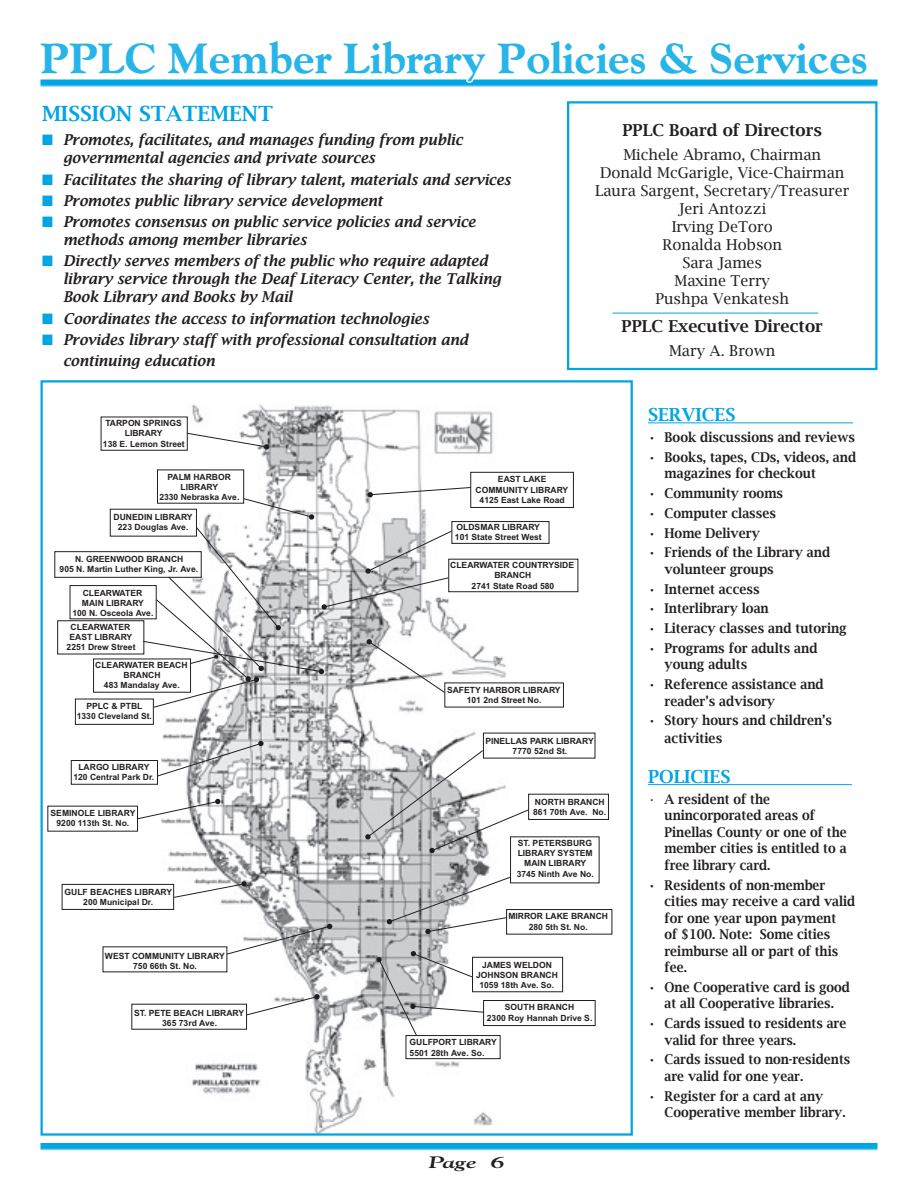
<style>
.page{position:relative;width:918px;height:1188px;background:#fff}
.page>*{position:absolute;margin:0;border:0;box-sizing:border-box;transform-origin:0 0}
.t1{font:800 42.9px "Goudy";color:#27b5e9}
.t2{font:600 21px "Lucida Bright";color:#00a5e3}
.t3{font:600 18px "Lucida Bright";color:#00a5e3}
.t4{font:600 16.5px "Lucida Bright";color:#231f20}
.t5{font:italic 700 16.5px "Goudy";color:#231f20;scale:1.5 1}
.t6{font:italic 600 15px/18px "Lucida Bright";color:#231f20;scale:.95 1}
.t7{font:15px "Lucida Bright";color:#231f20}
.t8{font:600 13.5px/16.5px "Lucida Bright";color:#231f20;scale:.92 1}
.t9{font:600 13.5px/16.5px "Lucida Bright";color:#231f20;scale:.93 1}
.t10{font:700 8.55px/10.2px "Arial";color:#231f20;text-align:center}
.s1{color:#00a5e3}
.s2{font-weight:400}
</style>
<div class="page">
<svg style="left:40px;top:1143px;width:838px;height:8px;fill:#00a7e4"></svg>
<img style="left:47px;top:404px;width:566px;height:729px">
<svg style="left:188px;top:432px;width:82px;height:18px"></svg>
<svg style="left:224px;top:493px;width:91px;height:27px"></svg>
<div style="left:157px;top:470px;width:87px;height:33px;background:#fff"></div>
<div style="left:110px;top:509px;width:87px;height:27px;border:1px solid #231f20"></div>
<div style="left:75px;top:699px;width:79px;height:26px;border:1px solid #231f20"></div>
<div style="left:71px;top:760px;width:87px;height:24px;border:1px solid #231f20"></div>
<div style="left:62px;top:884px;width:112px;height:26px;border:1px solid #231f20"></div>
<svg style="left:173px;top:881px;width:74px;height:17px"></svg>
<svg style="left:137px;top:799px;width:84px;height:21px"></svg>
<svg style="left:157px;top:741px;width:107px;height:36px"></svg>
<svg style="left:246px;top:994px;width:74px;height:22px"></svg>
<svg style="left:226px;top:923px;width:107px;height:32px"></svg>
<div style="left:406px;top:1035px;width:94px;height:24px;border:1px solid #231f20"></div>
<svg style="left:367px;top:487px;width:103px;height:11px"></svg>
<div style="left:470px;top:472px;width:104px;height:36px;border:1px solid #231f20"></div>
<div style="left:452px;top:521px;width:97px;height:23px;border:1px solid #231f20"></div>
<div style="left:449px;top:559px;width:129px;height:33px;background:#fff"></div>
<div style="left:448px;top:559px;width:130px;height:33px;border:1px solid #231f20"></div>
<svg style="left:57px;top:527px;width:433px;height:181px"></svg>
<svg style="left:365px;top:750px;width:165px;height:104px"></svg>
<div style="left:528px;top:794px;width:81px;height:26px;border:1px solid #231f20"></div>
<svg style="left:386px;top:876px;width:125px;height:58px"></svg>
<div style="left:506px;top:909px;width:106px;height:25px;border:1px solid #231f20"></div>
<div style="left:472px;top:957px;width:91px;height:35px;border:1px solid #231f20"></div>
<svg style="left:376px;top:951px;width:109px;height:86px"></svg>
<div style="left:483px;top:1000px;width:112px;height:26px;border:1px solid #231f20"></div>
<div style="left:567px;top:101px;width:311px;height:269px;border:2px solid #00a5e3"></div>
<hr style="left:612px;top:313px;width:206px;height:1px;background:#00a5e3">
<hr style="left:648px;top:422px;width:205px;height:1px;background:#00a5e3">
<hr style="left:648px;top:784px;width:204px;height:1px;background:#00a5e3">
<svg style="left:40px;top:80px;width:838px;height:7px;fill:#00a5e3"></svg>
<svg style="left:341px;top:79px;width:148px;height:5px"></svg>
<svg style="left:657px;top:79px;width:43px;height:25px"></svg>
<p class="t1" style="left:40px;top:33px;width:829px">PPLC Member Library Policies &amp; Services</p>
<p class="t2" style="left:42px;top:101px;width:233px">MISSION STATEMENT</p>
<p class="t6" style="left:63px;top:131px;width:422px;text-indent:-21px"><span class="s1">■</span> Promotes, facilitates, and manages funding from public governmental agencies and private sources</p>
<p class="t6" style="left:42px;top:170px;width:495px"><span class="s1">■</span> Facilitates the sharing of library talent, materials and services</p>
<p class="t6" style="left:42px;top:191px;width:360px"><span class="s1">■</span> Promotes public library service development</p>
<p class="t6" style="left:63px;top:213px;width:436px;text-indent:-21px"><span class="s1">■</span> Promotes consensus on public service policies and service methods among member libraries</p>
<p class="t6" style="left:63px;top:252px;width:463px;text-indent:-21px"><span class="s1">■</span> Directly serves members of the public who require adapted library service through the Deaf Literacy Center, the Talking<br>Book Library and Books by Mail</p>
<p class="t6" style="left:42px;top:309px;width:409px"><span class="s1">■</span> Coordinates the access to information technologies</p>
<p class="t6" style="left:63px;top:329px;width:428px;line-height:21px;text-indent:-21px"><span class="s1">■</span> Provides library staff with professional consultation and continuing education</p>
<p class="t4" style="left:622px;top:120px;width:201px">PPLC Board of Directors</p>
<p class="t7" style="left:623px;top:146px;width:199px">Michele Abramo, Chairman</p>
<p class="t7" style="left:600px;top:164px;width:246px">Donald McGarigle, Vice-Chairman</p>
<p class="t7" style="left:595px;top:182px;width:256px">Laura Sargent, Secretary/Treasurer</p>
<p class="t7" style="left:678px;top:200px;width:90px">Jeri Antozzi</p>
<p class="t7" style="left:672px;top:218px;width:102px">Irving DeToro</p>
<p class="t7" style="left:662px;top:236px;width:121px">Ronalda Hobson</p>
<p class="t7" style="left:682px;top:254px;width:81px">Sara James</p>
<p class="t7" style="left:675px;top:272px;width:97px">Maxine Terry</p>
<p class="t7" style="left:656px;top:290px;width:135px">Pushpa Venkatesh</p>
<p class="t4" style="left:622px;top:317px;width:203px">PPLC Executive Director</p>
<p class="t7" style="left:669px;top:342px;width:108px">Mary A. Brown</p>
<p class="t10" style="left:103px;top:419px;width:83px">TARPON SPRINGS<br>LIBRARY<br>138 E. Lemon Street</p>
<p class="t10" style="left:159px;top:472px;width:82px">PALM HARBOR<br>LIBRARY<br>2330 Nebraska Ave.</p>
<p class="t10" style="left:114px;top:513px;width:81px">DUNEDIN LIBRARY<br>223 Douglas Ave.</p>
<p class="t10" style="left:60px;top:555px;width:140px">N. GREENWOOD BRANCH<br>905 N. Martin Luther King, Jr. Ave.</p>
<p class="t10" style="left:72px;top:588px;width:83px">CLEARWATER<br>MAIN LIBRARY<br>100 N. Osceola Ave.</p>
<p class="t10" style="left:67px;top:623px;width:70px">CLEARWATER<br>EAST LIBRARY<br>2251 Drew Street</p>
<p class="t10" style="left:95px;top:661px;width:94px">CLEARWATER BEACH<br>BRANCH<br>483 Mandalay Ave.</p>
<p class="t10" style="left:77px;top:702px;width:77px">PPLC &amp; PTBL<br>1330 Cleveland St.</p>
<p class="t10" style="left:73px;top:762px;width:82px">LARGO LIBRARY<br>120 Central Park Dr.</p>
<p class="t10" style="left:51px;top:809px;width:86px">SEMINOLE LIBRARY<br>9200 113th St. No.</p>
<p class="t10" style="left:65px;top:887px;width:109px">GULF BEACHES LIBRARY<br>200 Municipal Dr.</p>
<p class="t10" style="left:105px;top:952px;width:121px">WEST COMMUNITY LIBRARY<br>750 66th St. No.</p>
<p class="t10" style="left:134px;top:1008px;width:111px">ST. PETE BEACH LIBRARY<br>365 73rd Ave.</p>
<p class="t10" style="left:476px;top:475px;width:94px">EAST LAKE<br>COMMUNITY LIBRARY<br>4125 East Lake Road</p>
<p class="t10" style="left:455px;top:522px;width:88px;text-align:left">OLDSMAR LIBRARY<br>101 State Street West</p>
<p class="t10" style="left:450px;top:561px;width:125px">CLEARWATER COUNTRYSIDE<br>BRANCH<br>2741 State Road 580</p>
<p class="t10" style="left:447px;top:685px;width:115px">SAFETY HARBOR LIBRARY<br>101 2nd Street No.</p>
<p class="t10" style="left:485px;top:736px;width:110px">PINELLAS PARK LIBRARY<br>7770 52nd St.</p>
<p class="t10" style="left:533px;top:798px;width:74px;text-align:left">NORTH BRANCH<br>861 70th Ave. No.</p>
<p class="t10" style="left:517px;top:838px;width:79px">ST. PETERSBURG<br>LIBRARY SYSTEM<br>MAIN LIBRARY<br>3745 Ninth Ave No.</p>
<p class="t10" style="left:508px;top:912px;width:101px">MIRROR LAKE BRANCH<br>280 5th St. No.</p>
<p class="t10" style="left:476px;top:960px;width:83px">JAMES WELDON<br>JOHNSON BRANCH<br>1059 18th Ave. So.</p>
<p class="t10" style="left:487px;top:1003px;width:107px">SOUTH BRANCH<br>2300 Roy Hannah Drive S.</p>
<p class="t10" style="left:410px;top:1038px;width:89px;text-align:left">GULFPORT LIBRARY<br>5501 28th Ave. So.</p>
<h3 class="t5" style="left:428px;top:1152px;width:52px">Page 6</h3>
<p class="t3" style="left:648px;top:404px;width:89px">SERVICES</p>
<p class="t9" style="left:648px;top:429px;width:224px">• Book discussions and reviews</p>
<p class="t9" style="left:665px;top:449px;width:208px;text-indent:-16px">• Books, tapes, CDs, videos, and magazines for checkout</p>
<p class="t9" style="left:648px;top:485px;width:147px">• Community rooms</p>
<p class="t9" style="left:648px;top:505px;width:139px">• Computer classes</p>
<p class="t9" style="left:648px;top:524px;width:122px">• Home Delivery</p>
<p class="t9" style="left:665px;top:544px;width:180px;text-indent:-16px">• Friends of the Library and volunteer groups</p>
<p class="t9" style="left:648px;top:580px;width:122px">• Internet access</p>
<p class="t9" style="left:648px;top:600px;width:131px">• Interlibrary loan</p>
<p class="t9" style="left:648px;top:620px;width:215px">• Literacy classes and tutoring</p>
<p class="t9" style="left:665px;top:640px;width:166px;text-indent:-16px">• Programs for adults and young adults</p>
<p class="t9" style="left:665px;top:676px;width:173px;text-indent:-16px">• Reference assistance and reader’s advisory</p>
<p class="t9" style="left:665px;top:711px;width:182px;line-height:18px;text-indent:-16px">• Story hours and children’s activities</p>
<p class="t3" style="left:648px;top:766px;width:84px">POLICIES</p>
<p class="t8" style="left:648px;top:791px;width:134px"><span class="s2">•</span> A resident of the</p>
<p class="t8" style="left:665px;top:807px;width:200px">unincorporated areas of<br>Pinellas County or one of the member cities is entitled to a free library card.</p>
<p class="t8" style="left:665px;top:876px;width:209px;text-indent:-16px">• Residents of non-member cities may receive a card valid for one year upon payment<br>of $100. Note: Some cities reimburse all or part of this fee.</p>
<p class="t8" style="left:648px;top:979px;width:221px;text-align:center">• One Cooperative card is good at all Cooperative libraries.</p>
<p class="t8" style="left:665px;top:1015px;width:199px;text-indent:-16px">• Cards issued to residents are valid for three years.</p>
<p class="t8" style="left:665px;top:1051px;width:203px;text-indent:-16px">• Cards issued to non-residents are valid for one year.</p>
<p class="t8" style="left:665px;top:1087px;width:198px;text-indent:-16px">• Register for a card at any<br>Cooperative member library.</p>
</div>
